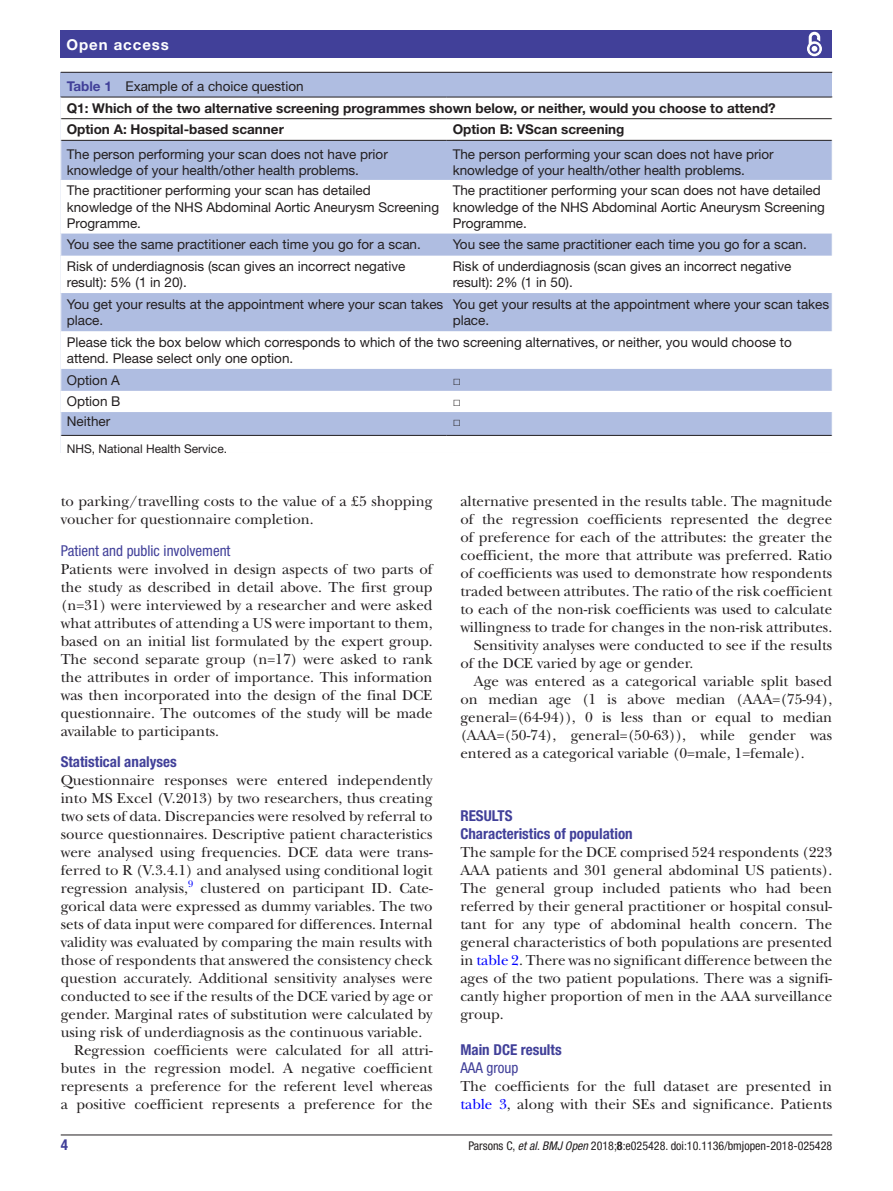
<style>
.page{position:relative;width:893px;height:1191px;background:#fff}
.page>*{position:absolute;margin:0;border:0;box-sizing:border-box;transform-origin:0 0}
.t1{font:15px/18px "New Baskerville";color:#231f20;text-align:justify}
.t2{font:700 condensed 15px/18px "Helvetica Neue LT Std";color:#414099}
.t3{font:condensed 15px "Helvetica Neue LT Std";color:#414099}
.t4{font:700 15px "Helvetica Neue LT Std";letter-spacing:.065em;color:#fff}
.t5{font:13.5px/16.2px "Helvetica Neue LT Std";color:#231f20}
.t6{font:700 13.5px/21.9px "Helvetica Neue LT Std";color:#231f20}
.t7{font:13.5px "Times New Roman";color:#231f20}
.t8{font:condensed 12px "Helvetica Neue LT Std";color:#231f20}
.t9{font:12px "Helvetica Neue LT Std";color:#231f20}
.t10{font:9.9px "New Baskerville";color:#00f}
.s1{color:#414099}
.s2{font-weight:400}
.s3{color:#00f}
.s4{font-style:italic}
.s5{font-weight:700}
</style>
<div class="page">
<hr style="left:61px;top:1134px;width:771px;height:1px;background:#231f20">
<div style="left:61px;top:31px;width:771px;height:27px;background:#414099"></div>
<svg style="left:807px;top:31px;width:15px;height:26px"></svg>
<div style="left:61px;top:73px;width:771px;height:380px;background:#afbde1"></div>
<hr style="left:61px;top:72px;width:771px;height:1px;background:#231f20">
<div style="left:61px;top:98px;width:771px;height:355px;background:#fff"></div>
<svg style="left:61px;top:141px;width:771px;height:294px;fill:#fff"></svg>
<hr style="left:61px;top:97px;width:386px;height:1px;background:#231f20">
<hr style="left:447px;top:97px;width:385px;height:1px;background:#231f20">
<hr style="left:61px;top:118px;width:386px;height:1px;background:#231f20">
<hr style="left:61px;top:140px;width:386px;height:1px;background:#231f20">
<hr style="left:447px;top:118px;width:385px;height:1px;background:#231f20">
<hr style="left:447px;top:140px;width:385px;height:1px;background:#231f20">
<hr style="left:61px;top:435px;width:386px;height:1px;background:#231f20">
<hr style="left:447px;top:435px;width:385px;height:1px;background:#231f20">
<svg style="left:60px;top:97px;width:1px;height:43px"></svg>
<svg style="left:60px;top:234px;width:1px;height:21px"></svg>
<svg style="left:60px;top:369px;width:1px;height:84px"></svg>
<hr style="left:67px;top:452px;width:765px;height:2px;background:#fff">
<p class="t4" style="left:66px;top:35px;width:104px">Open access</p>
<p class="t6" style="left:67px;top:75px;width:710px"><span class="s1">Table 1</span> <span class="s2">Example of a choice question<br></span>Q1: Which of the two alternative screening programmes shown below, or neither, would you choose to attend?<br>Option A: Hospital-based scanner</p>
<p class="t6" style="left:453px;top:118px;width:173px">Option B: VScan screening</p>
<p class="t5" style="left:67px;top:146px;width:323px">The person performing your scan does not have prior knowledge of your health/other health problems.</p>
<p class="t5" style="left:453px;top:146px;width:323px">The person performing your scan does not have prior knowledge of your health/other health problems.</p>
<p class="t5" style="left:67px;top:182px;width:374px">The practitioner performing your scan has detailed knowledge of the NHS Abdominal Aortic Aneurysm Screening<br>Programme.</p>
<p class="t5" style="left:453px;top:182px;width:374px">The practitioner performing your scan does not have detailed knowledge of the NHS Abdominal Aortic Aneurysm Screening<br>Programme.</p>
<p class="t5" style="left:67px;top:236px;width:356px">You see the same practitioner each time you go for a scan.</p>
<p class="t5" style="left:453px;top:236px;width:356px">You see the same practitioner each time you go for a scan.</p>
<p class="t5" style="left:67px;top:258px;width:340px">Risk of underdiagnosis (scan gives an incorrect negative result): 5% (1 in 20).</p>
<p class="t5" style="left:453px;top:258px;width:340px">Risk of underdiagnosis (scan gives an incorrect negative result): 2% (1 in 50).</p>
<p class="t5" style="left:67px;top:296px;width:378px">You get your results at the appointment where your scan takes place.</p>
<p class="t5" style="left:453px;top:296px;width:378px">You get your results at the appointment where your scan takes place.</p>
<p class="t5" style="left:67px;top:334px;width:727px">Please tick the box below which corresponds to which of the two screening alternatives, or neither, you would choose to attend. Please select only one option.</p>
<p class="t5" style="left:67px;top:371px;width:55px">Option A</p>
<p class="t7" style="left:453px;top:370px;width:10px">□</p>
<p class="t5" style="left:67px;top:393px;width:55px">Option B</p>
<p class="t7" style="left:453px;top:392px;width:10px">□</p>
<p class="t5" style="left:67px;top:413px;width:45px">Neither</p>
<p class="t7" style="left:453px;top:412px;width:10px">□</p>
<p class="t9" style="left:67px;top:441px;width:162px">NHS, National Health Service.</p>
<p class="t1" style="left:61px;top:492px;width:373px">to parking/travelling costs to the value of a £5 shopping voucher for questionnaire completion.</p>
<p class="t3" style="left:61px;top:541px;width:171px">Patient and public involvement</p>
<p class="t1" style="left:61px;top:560px;width:373px">Patients were involved in design aspects of two parts of the study as described in detail above. The first group (n=31) were interviewed by a researcher and were asked what attributes of attending a US were important to them, based on an initial list formulated by the expert group.<br>The second separate group (n=17) were asked to rank the attributes in order of importance. This information was then incorporated into the design of the final DCE questionnaire. The outcomes of the study will be made available to participants.</p>
<p class="t2" style="left:61px;top:752px;width:117px">Statistical analyses</p>
<p class="t1" style="left:61px;top:771px;width:373px">Questionnaire responses were entered independently into MS Excel (V.2013) by two researchers, thus creating two sets of data. Discrepancies were resolved by referral to source questionnaires. Descriptive patient characteristics were analysed using frequencies. DCE data were trans&shy;ferred to R (V.3.4.1) and analysed using conditional logit regression analysis,</p>
<p class="t10" style="left:188px;top:877px;width:7px">9</p>
<p class="t1" style="left:201px;top:879px;width:233px">clustered on participant ID. Cate-</p>
<p class="t1" style="left:61px;top:897px;width:373px">gorical data were expressed as dummy variables. The two</p>
<p class="t1" style="left:61px;top:915px;width:373px">sets of data input were compared for differences. Internal</p>
<p class="t1" style="left:61px;top:933px;width:373px">validity was evaluated by comparing the main results with</p>
<p class="t1" style="left:61px;top:951px;width:373px">those of respondents that answered the consistency check</p>
<p class="t1" style="left:61px;top:969px;width:373px">question accurately. Additional sensitivity analyses were</p>
<p class="t1" style="left:61px;top:987px;width:373px">conducted to see if the results of the DCE varied by age or</p>
<p class="t1" style="left:61px;top:1005px;width:373px">gender. Marginal rates of substitution were calculated by</p>
<p class="t1" style="left:61px;top:1023px;width:363px">using risk of underdiagnosis as the continuous variable.</p>
<p class="t1" style="left:74px;top:1041px;width:360px">Regression coefficients were calculated for all attri-</p>
<p class="t1" style="left:61px;top:1059px;width:373px">butes in the regression model. A negative coefficient</p>
<p class="t1" style="left:61px;top:1077px;width:373px">represents a preference for the referent level whereas</p>
<p class="t1" style="left:61px;top:1095px;width:373px">a positive coefficient represents a preference for the</p>
<p class="t1" style="left:460px;top:492px;width:373px">alternative presented in the results table. The magnitude</p>
<p class="t1" style="left:460px;top:510px;width:373px">of the regression coefficients represented the degree</p>
<p class="t1" style="left:460px;top:528px;width:373px">of preference for each of the attributes: the greater the</p>
<p class="t1" style="left:460px;top:546px;width:373px">coefficient, the more that attribute was preferred. Ratio</p>
<p class="t1" style="left:460px;top:564px;width:373px">of coefficients was used to demonstrate how respondents</p>
<p class="t1" style="left:460px;top:582px;width:373px">traded between attributes. The ratio of the risk coefficient</p>
<p class="t1" style="left:460px;top:600px;width:373px">to each of the non-risk coefficients was used to calculate</p>
<p class="t1" style="left:460px;top:618px;width:373px">willingness to trade for changes in the non-risk attributes.</p>
<p class="t1" style="left:474px;top:636px;width:360px">Sensitivity analyses were conducted to see if the results</p>
<p class="t1" style="left:460px;top:654px;width:235px">of the DCE varied by age or gender.</p>
<p class="t1" style="left:474px;top:672px;width:360px">Age was entered as a categorical variable split based</p>
<p class="t1" style="left:460px;top:690px;width:373px">on median age (1 is above median (AAA=(75-94),</p>
<p class="t1" style="left:460px;top:708px;width:373px">general=(64-94)), 0 is less than or equal to median</p>
<p class="t1" style="left:460px;top:726px;width:373px">(AAA=(50-74), general=(50-63)), while gender was</p>
<p class="t1" style="left:460px;top:744px;width:346px">entered as a categorical variable (0=male, 1=female).</p>
<p class="t2" style="left:460px;top:806px;width:174px">Results<br>Characteristics of population</p>
<p class="t1" style="left:460px;top:843px;width:373px">The sample for the DCE comprised 524 respondents (223<br>AAA patients and 301 general abdominal US patients).<br>The general group included patients who had been referred by their general practitioner or hospital consul&shy;tant for any type of abdominal health concern. The general characteristics of both populations are presented in <span class="s3">table 2</span>. There was no significant difference between the ages of the two patient populations. There was a signifi&shy;cantly higher proportion of men in the AAA surveillance group.</p>
<p class="t2" style="left:460px;top:1040px;width:103px">Main DCE results</p>
<p class="t3" style="left:460px;top:1059px;width:60px">AAA group</p>
<p class="t1" style="left:460px;top:1077px;width:373px">The coefficients for the full dataset are presented in <span class="s3">table 3</span>, along with their SEs and significance. Patients</p>
<p class="t2" style="left:61px;top:1135px;width:9px">4</p>
<p class="t8" style="left:468px;top:1138px;width:365px">Parsons C, <span class="s4">et al</span>. <span class="s4">BMJ Open</span> 2018;<span class="s5">8</span>:e025428. doi:10.1136/bmjopen-2018-025428</p>
</div>
